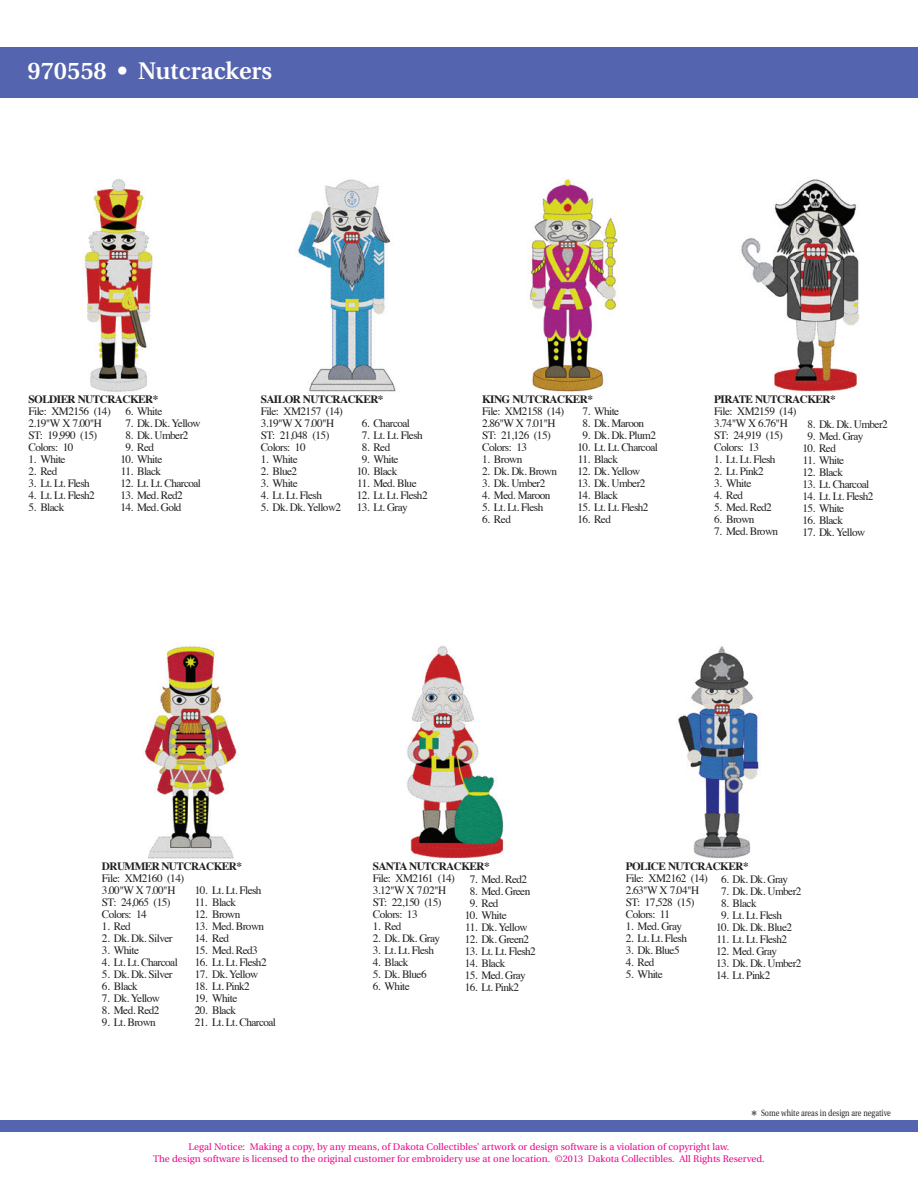
<style>
.page{position:relative;width:918px;height:1188px;background:#fff}
.page>*{position:absolute;margin:0;border:0;box-sizing:border-box;transform-origin:0 0}
.t1{font:600 24px "Utopia";color:#fff}
.t2{font:11.25px/12px "Times";letter-spacing:-.05em;color:#231f20}
.t3{font:700 11.25px "Times";letter-spacing:-.05em;color:#231f20}
.t4{font:9.6px/12px "Utopia";color:#ed028c;text-align:center}
.t5{font:9px "Utopia";color:#231f20;scale:.8 1}
.s1{font-size:15px}
</style>
<div class="page">
<div style="left:1px;top:1120px;width:917px;height:12px;background:#5564ae"></div>
<div style="left:1px;top:48px;width:917px;height:50px;background:#5564ae"></div>
<img style="left:84px;top:179px;width:69px;height:213px">
<img style="left:144px;top:646px;width:95px;height:213px">
<img style="left:529px;top:179px;width:89px;height:213px">
<img style="left:678px;top:646px;width:81px;height:213px">
<img style="left:298px;top:179px;width:98px;height:213px">
<img style="left:407px;top:646px;width:97px;height:213px">
<img style="left:741px;top:179px;width:119px;height:213px">
<h1 class="t1" style="left:28px;top:58px;width:246px">970558 • Nutcrackers</h1>
<p class="t3" style="left:28px;top:388px;width:131px">SOLDIER NUTCRACKER*</p>
<p class="t2" style="left:28px;top:404px;width:84px">File: XM2156 (14)<br>2.19"W X 7.00"H<br>ST: 19,990 (15)<br>Colors: 10</p>
<p class="t2" style="left:28px;top:452px;width:39px">1. White</p>
<p class="t2" style="left:28px;top:464px;width:30px">2. Red</p>
<p class="t2" style="left:28px;top:476px;width:63px">3. Lt. Lt. Flesh</p>
<p class="t2" style="left:28px;top:488px;width:68px">4. Lt. Lt. Flesh2</p>
<p class="t2" style="left:28px;top:500px;width:37px">5. Black</p>
<p class="t2" style="left:126px;top:405px;width:38px">6. White</p>
<p class="t2" style="left:126px;top:417px;width:77px">7. Dk. Dk. Yellow</p>
<p class="t2" style="left:126px;top:429px;width:64px">8. Dk. Umber2</p>
<p class="t2" style="left:126px;top:441px;width:30px">9. Red</p>
<p class="t2" style="left:120px;top:453px;width:43px">10. White</p>
<p class="t2" style="left:121px;top:465px;width:42px">11. Black</p>
<p class="t2" style="left:120px;top:477px;width:82px">12. Lt. Lt. Charcoal</p>
<p class="t2" style="left:120px;top:489px;width:64px">13. Med. Red2</p>
<p class="t2" style="left:120px;top:501px;width:63px">14. Med. Gold</p>
<p class="t3" style="left:261px;top:389px;width:124px">SAILOR NUTCRACKER*</p>
<p class="t2" style="left:261px;top:404px;width:84px">File: XM2157 (14)<br>3.19"W X 7.00"H<br>ST: 21,048 (15)<br>Colors: 10</p>
<p class="t2" style="left:261px;top:452px;width:39px">1. White</p>
<p class="t2" style="left:261px;top:464px;width:38px">2. Blue2</p>
<p class="t2" style="left:261px;top:476px;width:39px">3. White</p>
<p class="t2" style="left:261px;top:489px;width:63px">4. Lt. Lt. Flesh</p>
<p class="t2" style="left:261px;top:501px;width:82px">5. Dk. Dk. Yellow2</p>
<p class="t2" style="left:362px;top:417px;width:50px">6. Charcoal</p>
<p class="t2" style="left:362px;top:429px;width:62px">7. Lt. Lt. Flesh</p>
<p class="t2" style="left:362px;top:441px;width:30px">8. Red</p>
<p class="t2" style="left:362px;top:453px;width:38px">9. White</p>
<p class="t2" style="left:357px;top:465px;width:42px">10. Black</p>
<p class="t2" style="left:357px;top:477px;width:61px">11. Med. Blue</p>
<p class="t2" style="left:357px;top:489px;width:72px">12. Lt. Lt. Flesh2</p>
<p class="t2" style="left:357px;top:501px;width:53px">13. Lt. Gray</p>
<p class="t3" style="left:482px;top:389px;width:112px">KING NUTCRACKER*</p>
<p class="t2" style="left:482px;top:404px;width:84px">File: XM2158 (14)<br>2.86"W X 7.01"H<br>ST: 21,126 (15)<br>Colors: 13</p>
<p class="t2" style="left:482px;top:452px;width:42px">1. Brown</p>
<p class="t2" style="left:482px;top:464px;width:77px">2. Dk. Dk. Brown</p>
<p class="t2" style="left:482px;top:476px;width:65px">3. Dk. Umber2</p>
<p class="t2" style="left:482px;top:488px;width:70px">4. Med. Maroon</p>
<p class="t2" style="left:482px;top:500px;width:63px">5. Lt. Lt. Flesh</p>
<p class="t2" style="left:482px;top:512px;width:30px">6. Red</p>
<p class="t2" style="left:583px;top:405px;width:38px">7. White</p>
<p class="t2" style="left:583px;top:417px;width:63px">8. Dk. Maroon</p>
<p class="t2" style="left:583px;top:429px;width:75px">9. Dk. Dk. Plum2</p>
<p class="t2" style="left:577px;top:441px;width:82px">10. Lt. Lt. Charcoal</p>
<p class="t2" style="left:578px;top:453px;width:42px">11. Black</p>
<p class="t2" style="left:577px;top:465px;width:64px">12. Dk. Yellow</p>
<p class="t2" style="left:577px;top:477px;width:70px">13. Dk. Umber2</p>
<p class="t2" style="left:577px;top:489px;width:42px">14. Black</p>
<p class="t2" style="left:577px;top:501px;width:73px">15. Lt. Lt. Flesh2</p>
<p class="t2" style="left:577px;top:513px;width:35px">16. Red</p>
<p class="t3" style="left:714px;top:389px;width:123px">PIRATE NUTCRACKER*</p>
<p class="t2" style="left:714px;top:405px;width:84px">File: XM2159 (14)<br>3.74"W X 6.76"H<br>ST: 24,919 (15)<br>Colors: 13</p>
<p class="t2" style="left:714px;top:453px;width:63px">1. Lt. Lt. Flesh</p>
<p class="t2" style="left:714px;top:465px;width:51px">2. Lt. Pink2</p>
<p class="t2" style="left:714px;top:477px;width:39px">3. White</p>
<p class="t2" style="left:714px;top:489px;width:30px">4. Red</p>
<p class="t2" style="left:714px;top:501px;width:59px">5. Med. Red2</p>
<p class="t2" style="left:714px;top:513px;width:42px">6. Brown</p>
<p class="t2" style="left:714px;top:525px;width:65px">7. Med. Brown</p>
<p class="t2" style="left:807px;top:417px;width:82px">8. Dk. Dk. Umber2</p>
<p class="t2" style="left:807px;top:429px;width:58px">9. Med. Gray</p>
<p class="t2" style="left:802px;top:441px;width:35px">10. Red</p>
<p class="t2" style="left:803px;top:453px;width:43px">11. White</p>
<p class="t2" style="left:802px;top:465px;width:42px">12. Black</p>
<p class="t2" style="left:802px;top:477px;width:68px">13. Lt. Charcoal</p>
<p class="t2" style="left:802px;top:489px;width:73px">14. Lt. Lt. Flesh2</p>
<p class="t2" style="left:802px;top:501px;width:43px">15. White</p>
<p class="t2" style="left:802px;top:513px;width:42px">16. Black</p>
<p class="t2" style="left:802px;top:525px;width:64px">17. Dk. Yellow</p>
<p class="t3" style="left:102px;top:856px;width:142px">DRUMMER NUTCRACKER*</p>
<p class="t2" style="left:102px;top:871px;width:84px">File: XM2160 (14)<br>3.00"W X 7.00"H<br>ST: 24,065 (15)<br>Colors: 14</p>
<p class="t2" style="left:102px;top:919px;width:30px">1. Red</p>
<p class="t2" style="left:102px;top:931px;width:72px">2. Dk. Dk. Silver</p>
<p class="t2" style="left:102px;top:943px;width:39px">3. White</p>
<p class="t2" style="left:102px;top:955px;width:77px">4. Lt. Lt. Charcoal</p>
<p class="t2" style="left:102px;top:967px;width:72px">5. Dk. Dk. Silver</p>
<p class="t2" style="left:102px;top:979px;width:37px">6. Black</p>
<p class="t2" style="left:102px;top:991px;width:60px">7. Dk. Yellow</p>
<p class="t2" style="left:102px;top:1003px;width:59px">8. Med. Red2</p>
<p class="t2" style="left:102px;top:1015px;width:55px">9. Lt. Brown</p>
<p class="t2" style="left:195px;top:884px;width:68px">10. Lt. Lt. Flesh</p>
<p class="t2" style="left:195px;top:896px;width:43px">11. Black</p>
<p class="t2" style="left:195px;top:908px;width:47px">12. Brown</p>
<p class="t2" style="left:195px;top:920px;width:71px">13. Med. Brown</p>
<p class="t2" style="left:195px;top:932px;width:36px">14. Red</p>
<p class="t2" style="left:195px;top:944px;width:65px">15. Med. Red3</p>
<p class="t2" style="left:195px;top:956px;width:73px">16. Lt. Lt. Flesh2</p>
<p class="t2" style="left:195px;top:968px;width:65px">17. Dk. Yellow</p>
<p class="t2" style="left:195px;top:980px;width:56px">18. Lt. Pink2</p>
<p class="t2" style="left:195px;top:992px;width:44px">19. White</p>
<p class="t2" style="left:195px;top:1004px;width:43px">20. Black</p>
<p class="t2" style="left:195px;top:1016px;width:83px">21. Lt. Lt. Charcoal</p>
<p class="t3" style="left:373px;top:856px;width:119px">SANTA NUTCRACKER*</p>
<p class="t2" style="left:373px;top:872px;width:84px">File: XM2161 (14)<br>3.12"W X 7.02"H<br>ST: 22,150 (15)<br>Colors: 13</p>
<p class="t2" style="left:373px;top:920px;width:30px">1. Red</p>
<p class="t2" style="left:373px;top:932px;width:69px">2. Dk. Dk. Gray</p>
<p class="t2" style="left:373px;top:944px;width:63px">3. Lt. Lt. Flesh</p>
<p class="t2" style="left:373px;top:956px;width:37px">4. Black</p>
<p class="t2" style="left:373px;top:968px;width:55px">5. Dk. Blue6</p>
<p class="t2" style="left:373px;top:980px;width:39px">6. White</p>
<p class="t2" style="left:470px;top:872px;width:59px">7. Med. Red2</p>
<p class="t2" style="left:470px;top:884px;width:62px">8. Med. Green</p>
<p class="t2" style="left:470px;top:896px;width:30px">9. Red</p>
<p class="t2" style="left:465px;top:908px;width:43px">10. White</p>
<p class="t2" style="left:465px;top:920px;width:64px">11. Dk. Yellow</p>
<p class="t2" style="left:465px;top:932px;width:66px">12. Dk. Green2</p>
<p class="t2" style="left:465px;top:944px;width:73px">13. Lt. Lt. Flesh2</p>
<p class="t2" style="left:465px;top:956px;width:42px">14. Black</p>
<p class="t2" style="left:465px;top:968px;width:63px">15. Med. Gray</p>
<p class="t2" style="left:465px;top:980px;width:56px">16. Lt. Pink2</p>
<p class="t3" style="left:626px;top:856px;width:124px">POLICE NUTCRACKER*</p>
<p class="t2" style="left:626px;top:872px;width:84px">File: XM2162 (14)<br>2.63"W X 7.04"H<br>ST: 17,528 (15)<br>Colors: 11</p>
<p class="t2" style="left:626px;top:920px;width:58px">1. Med. Gray</p>
<p class="t2" style="left:626px;top:932px;width:63px">2. Lt. Lt. Flesh</p>
<p class="t2" style="left:626px;top:944px;width:55px">3. Dk. Blue5</p>
<p class="t2" style="left:626px;top:956px;width:30px">4. Red</p>
<p class="t2" style="left:626px;top:968px;width:39px">5. White</p>
<p class="t2" style="left:721px;top:872px;width:69px">6. Dk. Dk. Gray</p>
<p class="t2" style="left:721px;top:884px;width:82px">7. Dk. Dk. Umber2</p>
<p class="t2" style="left:721px;top:896px;width:37px">8. Black</p>
<p class="t2" style="left:721px;top:908px;width:62px">9. Lt. Lt. Flesh</p>
<p class="t2" style="left:716px;top:920px;width:78px">10. Dk. Dk. Blue2</p>
<p class="t2" style="left:716px;top:932px;width:72px">11. Lt. Lt. Flesh2</p>
<p class="t2" style="left:716px;top:944px;width:63px">12. Med. Gray</p>
<p class="t2" style="left:716px;top:956px;width:87px">13. Dk. Dk. Umber2</p>
<p class="t2" style="left:716px;top:968px;width:56px">14. Lt. Pink2</p>
<p class="t5" style="left:751px;top:1108px;width:176px"><span class="s1">*</span> Some white areas in design are negative</p>
<p class="t4" style="left:153px;top:1141px;width:613px">Legal Notice: Making a copy, by any means, of Dakota Collectibles’ artwork or design software is a violation of copyright law.<br>The design software is licensed to the original customer for embroidery use at one location. ©2013 Dakota Collectibles. All Rights Reserved.</p>
</div>
